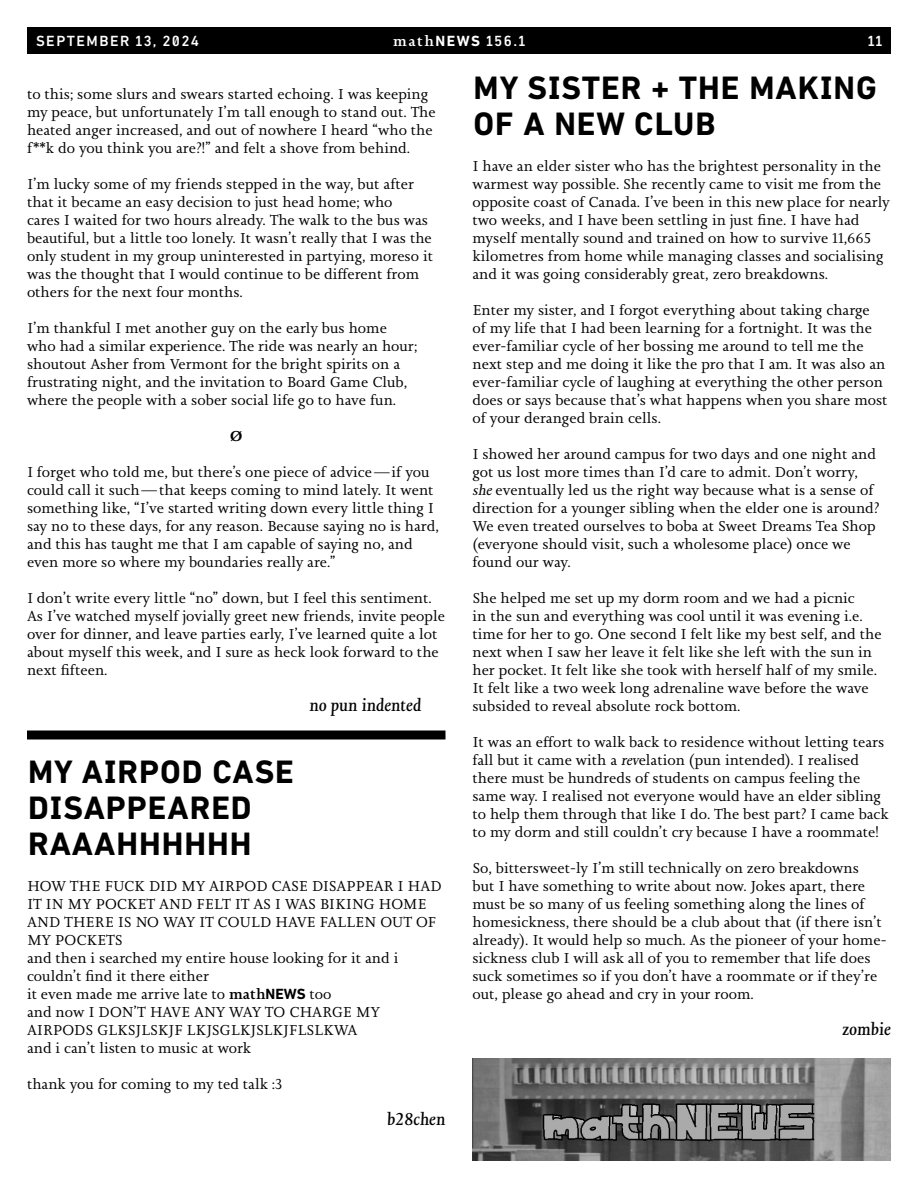
<style>
.page{position:relative;width:918px;height:1188px;background:#fff}
.page>*{position:absolute;margin:0;border:0;box-sizing:border-box;transform-origin:0 0}
.Title____Overbar{font:700 33px/36px "DIN Next W1 G";letter-spacing:.03em;color:#000}
.Author{font:italic 18px "Joanna Nova";color:#000}
.Body{font:15px/18px "Joanna Nova";color:#000}
.t1{font:500 15px "DIN Next W1 G";letter-spacing:.1em;color:#fff}
.Body-2{font:700 15px "Joanna Nova";color:#000}
.s1{font-family:"Joanna Nova"}
.s2{font-weight:700}
.s3{font-weight:500}
.s4{font-family:"DIN Next W1 G";font-weight:700}
.s5{font-style:italic}
</style>
<div class="page">
<div style="left:27px;top:730px;width:419px;height:10px;background:#000"></div>
<img style="left:472px;top:1059px;width:419px;height:102px">
<div style="left:27px;top:27px;width:864px;height:27px;background:#000"></div>
<p class="t1" style="left:36px;top:32px;width:165px">SEPTEMBER 13, 2024</p>
<p class="t1" style="left:393px;top:32px;width:133px"><span class="s1">math</span><span class="s2">NEWS</span> 156.1</p>
<p class="t1" style="left:868px;top:32px;width:15px">11</p>
<p class="Body" style="left:27px;top:85px;width:410px">to this; some slurs and swears started echoing. I was keeping my peace, but unfortunately I’m tall enough to stand out. The heated anger increased, and out of nowhere I heard “who the f**k do you think you are?!” and felt a shove from behind.</p>
<p class="Body" style="left:27px;top:175px;width:408px">I’m lucky some of my friends stepped in the way, but after that it became an easy decision to just head home; who<br>cares I waited for two hours already. The walk to the bus was beautiful, but a little too lonely. It wasn’t really that I was the only student in my group uninterested in partying, moreso it was the thought that I would continue to be different from others for the next four months.</p>
<p class="Body" style="left:27px;top:319px;width:392px">I’m thankful I met another guy on the early bus home who had a similar experience. The ride was nearly an hour; shoutout Asher from Vermont for the bright spirits on a frustrating night, and the invitation to Board Game Club, where the people with a sober social life go to have fun.</p>
<p class="Body-2" style="left:230px;top:426px;width:14px">Ø</p>
<p class="Body" style="left:27px;top:463px;width:413px">I forget who told me, but there’s one piece of advice—if you could call it such—that keeps coming to mind lately. It went something like, “I’ve started writing down every little thing I say no to these days, for any reason. Because saying no is hard, and this has taught me that I am capable of saying no, and even more so where my boundaries really are.”</p>
<p class="Body" style="left:27px;top:589px;width:420px">I don’t write every little “no” down, but I feel this sentiment.<br>As I’ve watched myself jovially greet new friends, invite people over for dinner, and leave parties early, I’ve learned quite a lot about myself this week, and I sure as heck look forward to the next fifteen.</p>
<p class="Author" style="left:309px;top:693px;width:114px">no pun indented</p>
<p class="Title____Overbar" style="left:28px;top:754px;width:267px">MY AIRPOD CASE<br>DISAPPEARED<br>RAAAHHHHHH</p>
<p class="Body" style="left:27px;top:877px;width:416px">HOW THE FUCK DID MY AIRPOD CASE DISAPPEAR I HAD IT IN MY POCKET AND FELT IT AS I WAS BIKING HOME AND THERE IS NO WAY IT COULD HAVE FALLEN OUT OF MY POCKETS<br>and then i searched my entire house looking for it and i couldn’t find it there either<br>it even made me arrive late to <span class="s3">math</span><span class="s4">NEWS</span> too<br>and now I DON’T HAVE ANY WAY TO CHARGE MY AIRPODS GLKSJLSKJF LKJSGLKJSLKJFLSLKWA<br>and i can’t listen to music at work</p>
<p class="Body" style="left:27px;top:1075px;width:257px">thank you for coming to my ted talk :3</p>
<p class="Author" style="left:387px;top:1107px;width:60px">b28chen</p>
<p class="Title____Overbar" style="left:474px;top:70px;width:405px">MY SISTER + THE MAKING<br>OF A NEW CLUB</p>
<p class="Body" style="left:472px;top:157px;width:419px">I have an elder sister who has the brightest personality in the warmest way possible. She recently came to visit me from the opposite coast of Canada. I’ve been in this new place for nearly two weeks, and I have been settling in just fine. I have had myself mentally sound and trained on how to survive 11,665 kilometres from home while managing classes and socialising and it was going considerably great, zero breakdowns.</p>
<p class="Body" style="left:472px;top:301px;width:417px">Enter my sister, and I forgot everything about taking charge<br>of my life that I had been learning for a fortnight. It was the ever-familiar cycle of her bossing me around to tell me the next step and me doing it like the pro that I am. It was also an ever-familiar cycle of laughing at everything the other person does or says because that’s what happens when you share most of your deranged brain cells.</p>
<p class="Body" style="left:472px;top:445px;width:409px">I showed her around campus for two days and one night and got us lost more times than I’d care to admit. Don’t worry, <span class="s5">she</span> eventually led us the right way because what is a sense of direction for a younger sibling when the elder one is around?<br>We even treated ourselves to boba at Sweet Dreams Tea Shop (everyone should visit, such a wholesome place) once we found our way.</p>
<p class="Body" style="left:472px;top:589px;width:411px">She helped me set up my dorm room and we had a picnic<br>in the sun and everything was cool until it was evening i.e. time for her to go. One second I felt like my best self, and the next when I saw her leave it felt like she left with the sun in her pocket. It felt like she took with herself half of my smile.<br>It felt like a two week long adrenaline wave before the wave subsided to reveal absolute rock bottom.</p>
<p class="Body" style="left:472px;top:733px;width:418px">It was an effort to walk back to residence without letting tears fall but it came with a <span class="s5">rev</span>elation (pun intended). I realised there must be hundreds of students on campus feeling the same way. I realised not everyone would have an elder sibling to help them through that like I do. The best part? I came back to my dorm and still couldn’t cry because I have a roommate!</p>
<p class="Body" style="left:472px;top:859px;width:416px">So, bittersweet-ly I’m still technically on zero breakdowns<br>but I have something to write about now. Jokes apart, there must be so many of us feeling something along the lines of homesickness, there should be a club about that (if there isn’t already). It would help so much. As the pioneer of your home&shy;sickness club I will ask all of you to remember that life does suck sometimes so if you don’t have a roommate or if they’re out, please go ahead and cry in your room.</p>
<p class="Author" style="left:842px;top:1017px;width:50px">zombie</p>
</div>
